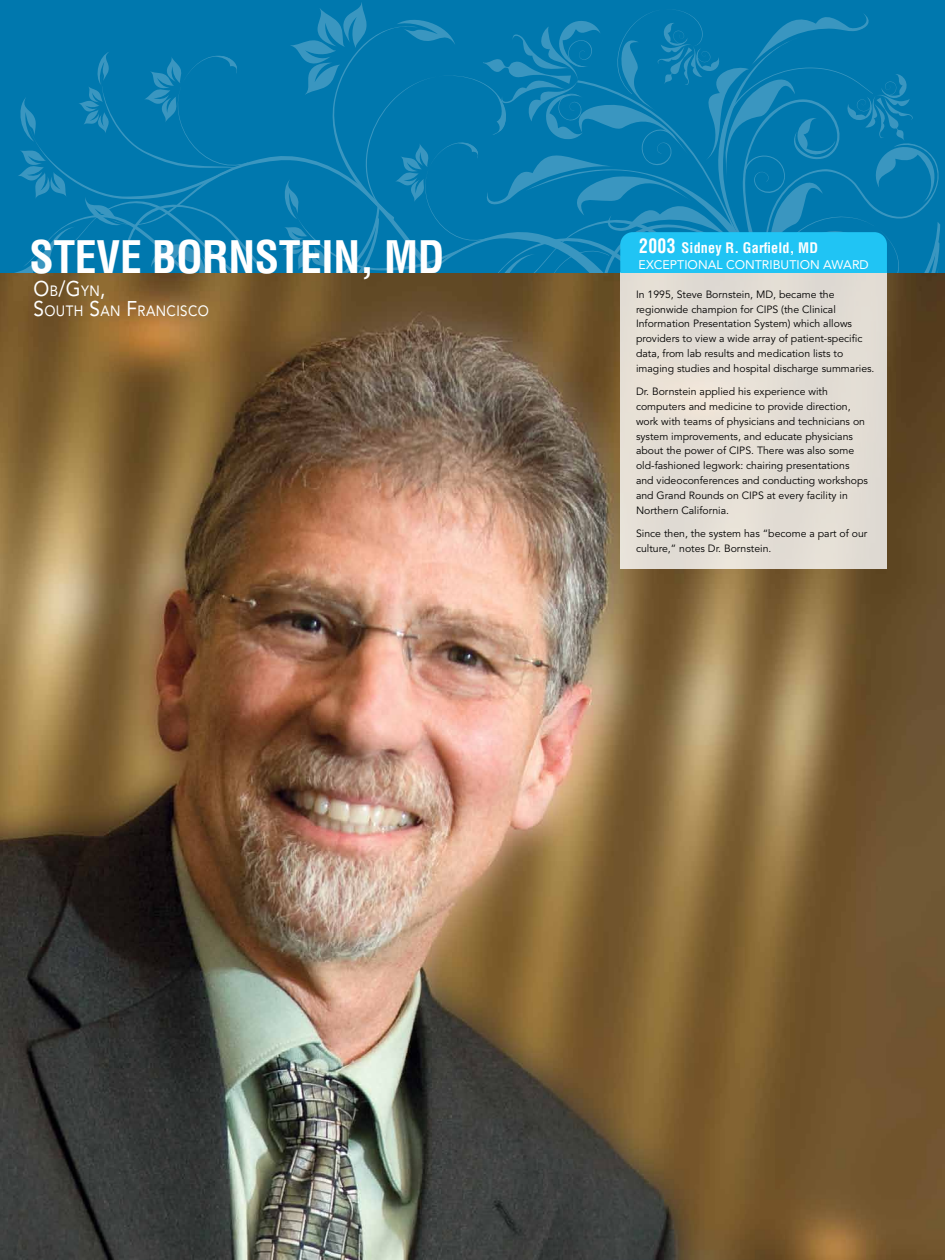
<style>
.page{position:relative;width:945px;height:1260px;background:#fff}
.page>*{position:absolute;margin:0;border:0;box-sizing:border-box;transform-origin:0 0}
.t1{font:700 condensed 43.75px "Helvetica LT Std";letter-spacing:-.01em;color:#fff}
.t2{font:21.18px "Avenir LT Std";color:#fff;scale:.9 1}
.t3{font:700 condensed 19.69px "Helvetica LT Std";color:#fff;scale:.9 1}
.t4{font:14.88px "Avenir LT Std";letter-spacing:.03em;color:#fff;scale:.9 1}
.t5{font:700 condensed 14.17px "Helvetica LT Std";letter-spacing:.01em;color:#fff}
.t6{font:12.42px "Avenir LT Std";color:#fff}
.t7{font:10.5px/14.9px "Avenir LT Std";color:#000}
.s1{font-size:14.88px}
.s2{font-size:21.18px}
</style>
<div class="page">
<img style="left:0;top:273px;width:945px;height:987px">
<div style="left:620px;top:273px;width:267px;height:296px;background:#e3ddd4"></div>
<svg style="left:0;top:0;width:945px;height:273px;background:#087eb3"></svg>
<h1 class="t1" style="left:30px;top:230px;width:417px">STEVE BORNSTEIN, MD</h1>
<h2 class="t2" style="left:33px;top:277px;width:82px">O<span class="s1">B</span>/G<span class="s1">YN</span>,</h2>
<h3 class="t4" style="left:33px;top:303px;width:196px"><span class="s2">S</span>OUTH <span class="s2">S</span>AN <span class="s2">F</span>RANCISCO</h3>
<h3 class="t3" style="left:639px;top:233px;width:42px">2003</h3>
<h3 class="t5" style="left:682px;top:239px;width:138px">SIDNEY R. GARFIELD, MD</h3>
<p class="t6" style="left:639px;top:257px;width:232px">EXCEPTIONAL CONTRIBUTION AWARD</p>
<p class="t7" style="left:636px;top:287px;width:240px">In 1995, Steve Bornstein, MD, became the regionwide champion for CIPS (the Clinical Information Presentation System) which allows providers to view a wide array of patient-specific data, from lab results and medication lists to imaging studies and hospital discharge summaries.</p>
<p class="t7" style="left:636px;top:384px;width:234px">Dr. Bornstein applied his experience with computers and medicine to provide direction, work with teams of physicians and technicians on system improvements, and educate physicians about the power of CIPS. There was also some old-fashioned legwork: chairing presentations and videoconferences and conducting workshops and Grand Rounds on CIPS at every facility in Northern California.</p>
<p class="t7" style="left:636px;top:526px;width:233px">Since then, the system has “become a part of our culture,” notes Dr. Bornstein.</p>
</div>
